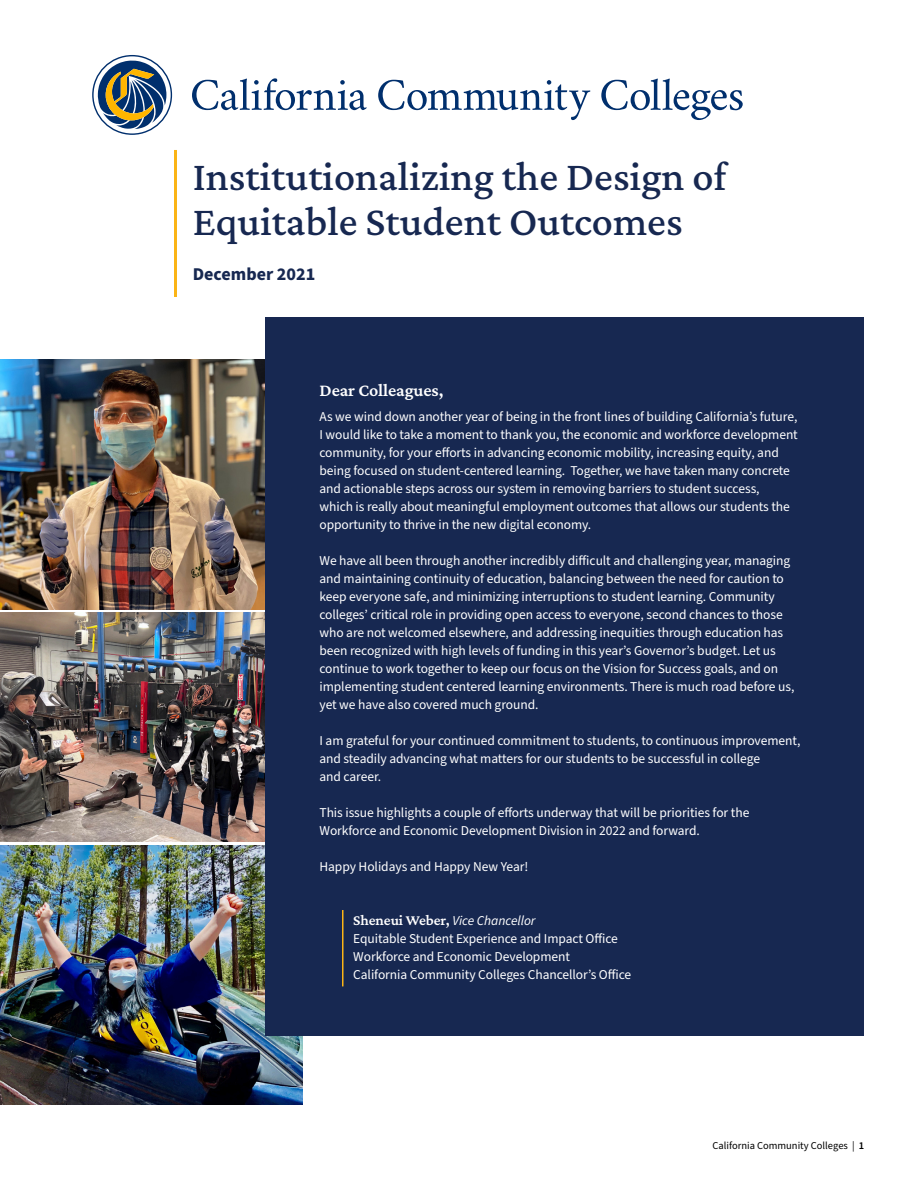
<style>
.page{position:relative;width:918px;height:1188px;background:#fff}
.page>*{position:absolute;margin:0;border:0;box-sizing:border-box;transform-origin:0 0}
.t1{font:500 42px/45px "Crimson Pro";color:#172851}
.t2{font:600 18px "Crimson Pro";letter-spacing:-.005em;color:#fff}
.t3{font:700 18px "Source Sans Pro";color:#172851}
.Body_Copy{font:13.5px/18px "Source Sans Pro";letter-spacing:-.005em;color:#fff}
.Body_Copy-2{font:italic 13.5px "Source Sans Pro";letter-spacing:-.005em;color:#fff}
.t4{font:10.5px "Source Sans Pro";color:#000}
.s1{font-family:"Crimson Pro";font-weight:600;font-style:normal;font-size:15px}
.s2{font-weight:600}
</style>
<div class="page">
<svg style="left:92px;top:55px;width:80px;height:80px"></svg>
<svg style="left:378px;top:80px;width:212px;height:40px"></svg>
<svg style="left:601px;top:79px;width:142px;height:41px"></svg>
<svg style="left:192px;top:78px;width:175px;height:32px"></svg>
<hr style="left:174px;top:150px;width:3px;height:147px;background:#fbb416">
<img style="left:0;top:613px;width:266px;height:228px">
<img style="left:0;top:846px;width:302px;height:258px">
<img style="left:0;top:360px;width:266px;height:249px">
<div style="left:266px;top:318px;width:598px;height:718px;background:#172851"></div>
<hr style="left:342px;top:910px;width:2px;height:76px;background:#fbb416">
<h1 class="t1" style="left:193px;top:153px;width:535px">Institutionalizing the Design of<br>Equitable Student Outcomes</h1>
<p class="t3" style="left:193px;top:262px;width:124px">December 2021</p>
<h2 class="t2" style="left:320px;top:379px;width:125px">Dear Colleagues,</h2>
<p class="Body_Copy" style="left:320px;top:408px;width:480px">As we wind down another year of being in the front lines of building California’s future, I would like to take a moment to thank you, the economic and workforce development community, for your efforts in advancing economic mobility, increasing equity, and being focused on student-centered learning. Together, we have taken many concrete and actionable steps across our system in removing barriers to student success,<br>which is really about meaningful employment outcomes that allows our students the opportunity to thrive in the new digital economy.</p>
<p class="Body_Copy" style="left:320px;top:552px;width:476px">We have all been through another incredibly difficult and challenging year, managing and maintaining continuity of education, balancing between the need for caution to keep everyone safe, and minimizing interruptions to student learning. Community colleges’ critical role in providing open access to everyone, second chances to those who are not welcomed elsewhere, and addressing inequities through education has been recognized with high levels of funding in this year’s Governor’s budget. Let us continue to work together to keep our focus on the Vision for Success goals, and on implementing student centered learning environments. There is much road before us, yet we have also covered much ground.</p>
<p class="Body_Copy" style="left:320px;top:732px;width:482px">I am grateful for your continued commitment to students, to continuous improvement, and steadily advancing what matters for our students to be successful in college<br>and career.</p>
<p class="Body_Copy" style="left:320px;top:804px;width:431px">This issue highlights a couple of efforts underway that will be priorities for the<br>Workforce and Economic Development Division in 2022 and forward.</p>
<p class="Body_Copy" style="left:320px;top:858px;width:210px">Happy Holidays and Happy New Year!</p>
<p class="Body_Copy-2" style="left:353px;top:911px;width:184px"><span class="s1">Sheneui Weber,</span> Vice Chancellor</p>
<p class="Body_Copy" style="left:353px;top:930px;width:266px">Equitable Student Experience and Impact Office</p>
<p class="Body_Copy" style="left:353px;top:948px;width:280px">Workforce and Economic Development<br>California Community Colleges Chancellor’s Office</p>
<p class="t4" style="left:712px;top:1138px;width:153px">California Community Colleges | <span class="s2">1</span></p>
</div>
